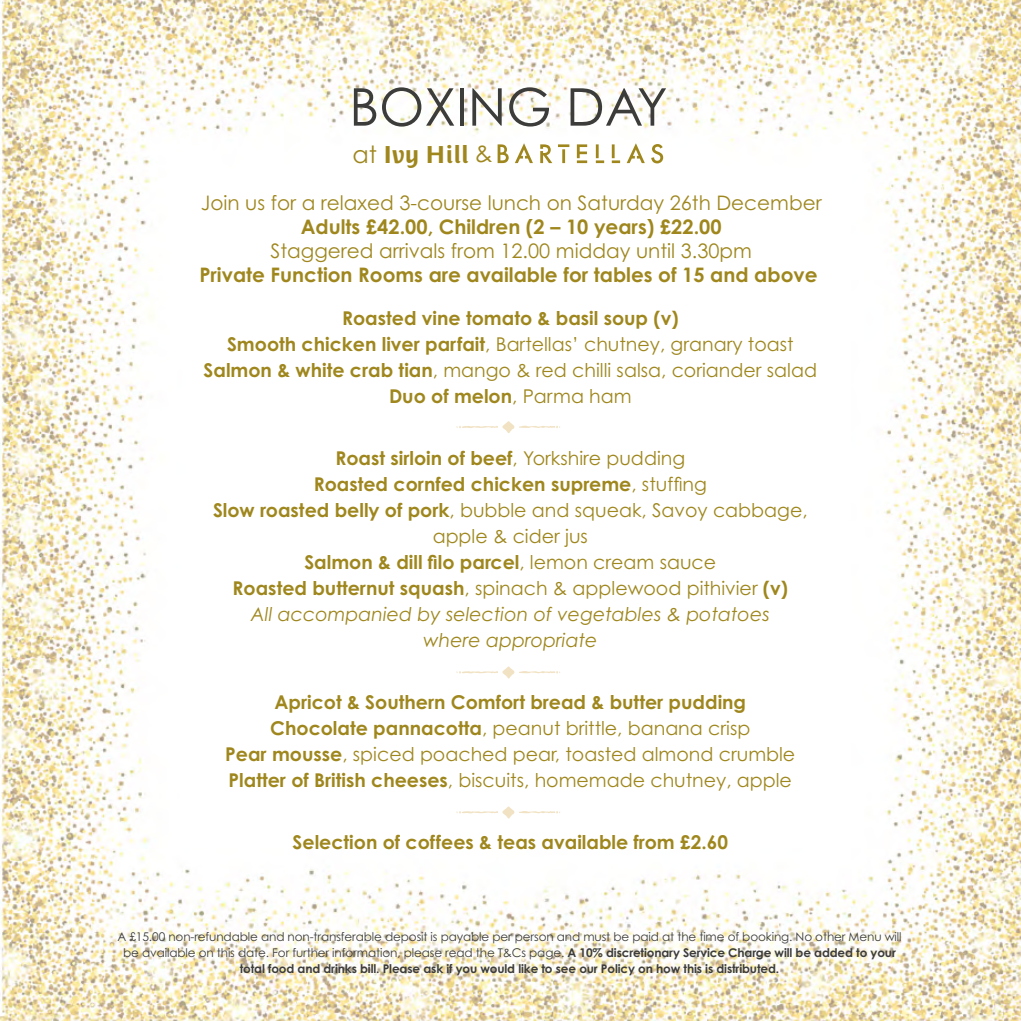
<style>
.page{position:relative;width:1021px;height:1021px;background:#fff}
.page>*{position:absolute;margin:0;border:0;box-sizing:border-box;transform-origin:0 0}
.t1{font:52px "Century Gothic";color:#3c3c3b}
.t2{font:700 24px "Costa Ptf";color:#9f871e}
.t3{font:20px "Century Gothic";color:#9f871e}
.t4{font:700 20px "Century Gothic";color:#9f871e}
.t5{font:700 19px/26px "Century Gothic";color:#9f871e;text-align:center}
.t6{font:19px/26px "Century Gothic";color:#9f871e;text-align:center}
.t7{font:12px/16px "Century Gothic";letter-spacing:-.01em;color:#3c3c3b;text-align:center}
.s1{font-family:"Century Gothic";font-weight:400}
.s2{font-weight:400}
.s3{font-weight:400;font-style:italic}
.s4{font-weight:700}
</style>
<div class="page">
<img style="left:0;top:0;width:1020px;height:1020px">
<svg style="left:455px;top:665px;width:105px;height:13px"></svg>
<svg style="left:455px;top:805px;width:105px;height:13px"></svg>
<svg style="left:497px;top:143px;width:166px;height:20px"></svg>
<svg style="left:455px;top:420px;width:105px;height:13px"></svg>
<h1 class="t1" style="left:349px;top:75px;width:320px">BOXING DAY</h1>
<p class="t2" style="left:352px;top:141px;width:142px"><span class="s1">at</span> Ivy Hill <span class="s1">&amp;</span></p>
<p class="t3" style="left:201px;top:190px;width:622px">Join us for a relaxed 3-course lunch on Saturday 26th December</p>
<p class="t4" style="left:301px;top:214px;width:422px">Adults £42.00, Children (2 – 10 years) £22.00</p>
<p class="t3" style="left:270px;top:238px;width:483px">Staggered arrivals from 12.00 midday until 3.30pm</p>
<p class="t4" style="left:199px;top:262px;width:619px">Private Function Rooms are available for tables of 15 and above</p>
<p class="t5" style="left:204px;top:305px;width:615px">Roasted vine tomato &amp; basil soup (v)<br>Smooth chicken liver parfait<span class="s2">, Bartellas’ chutney, granary toast </span>Salmon &amp; white crab tian<span class="s2">, mango &amp; red chilli salsa, coriander salad </span>Duo of melon<span class="s2">, Parma ham</span></p>
<p class="t5" style="left:213px;top:444px;width:596px">Roast sirloin of beef<span class="s2">, Yorkshire pudding<br></span>Roasted cornfed chicken supreme<span class="s2">, stuffing<br></span>Slow roasted belly of pork<span class="s2">, bubble and squeak, Savoy cabbage, apple &amp; cider jus<br></span>Salmon &amp; dill filo parcel<span class="s2">, lemon cream sauce<br></span>Roasted butternut squash<span class="s2">, spinach &amp; applewood pithivier</span> (v)<br><span class="s3">All accompanied by selection of vegetables &amp; potatoes<br>where appropriate</span></p>
<p class="t6" style="left:225px;top:689px;width:571px"><span class="s4">Apricot &amp; Southern Comfort bread &amp; butter pudding Chocolate pannacotta</span>, peanut brittle, banana crisp<br><span class="s4">Pear mousse</span>, spiced poached pear, toasted almond crumble <span class="s4">Platter of British cheeses</span>, biscuits, homemade chutney, apple</p>
<p class="t5" style="left:293px;top:828px;width:437px">Selection of coffees &amp; teas available from £2.60</p>
<p class="t7" style="left:117px;top:928px;width:785px">A £15.00 non-refundable and non-transferable deposit is payable per person and must be paid at the time of booking. No other Menu will be available on this date. For further information, please read the T&amp;Cs page. <span class="s4">A 10% discretionary Service Charge will be added to your total food and drinks bill. Please ask if you would like to see our Policy on how this is distributed.</span></p>
</div>
